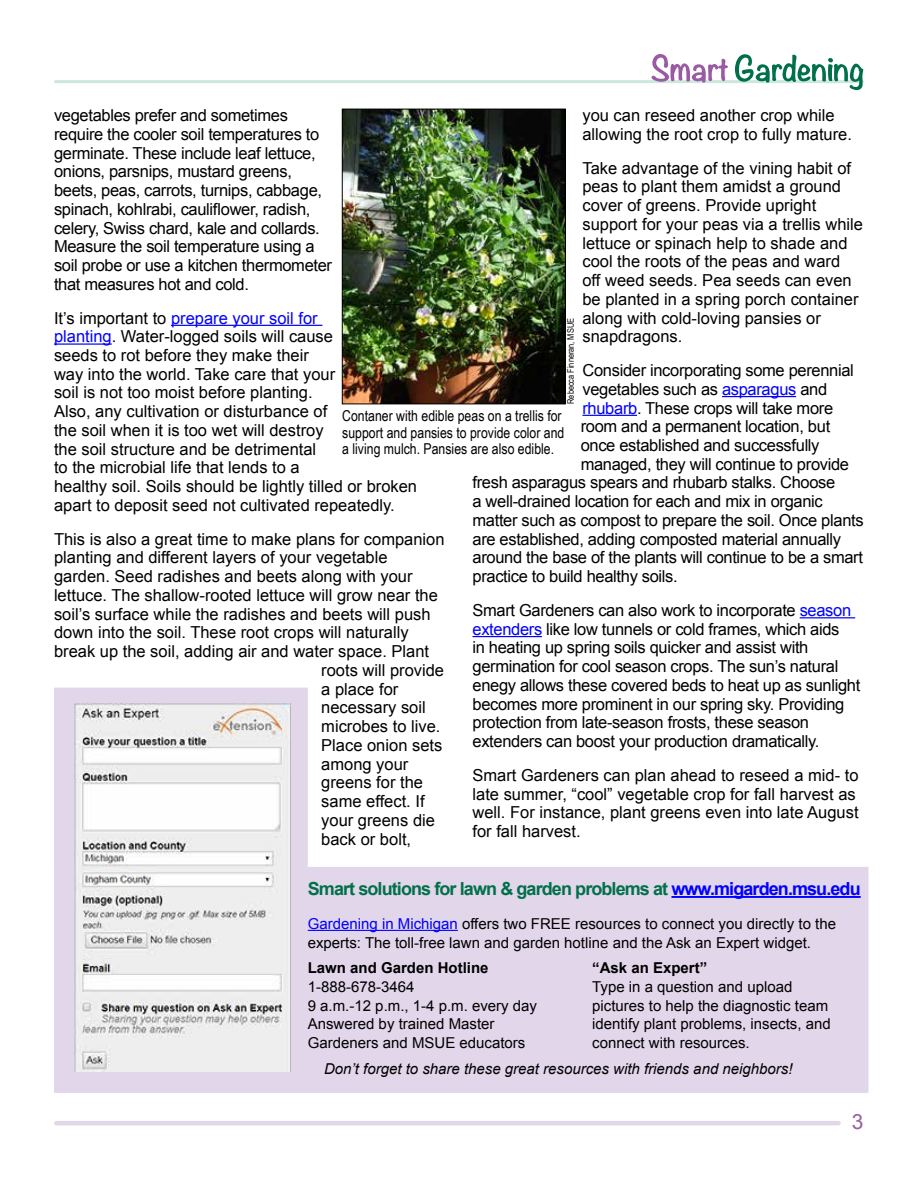
<style>
.page{position:relative;width:918px;height:1188px;background:#fff}
.page>*{position:absolute;margin:0;border:0;box-sizing:border-box;transform-origin:0 0}
.t1{font:21px "Arial";color:#9b5ba4}
.t2{font:700 18px "Arial";letter-spacing:-.05em;color:#00704a}
.t3{font:16.5px/18.8px "Arial";color:#000}
.t4{font:16.5px/18.8px "Arial";letter-spacing:-.02em;color:#000}
.t5{font:15px/18.8px "Arial";color:#000}
.t6{font:15px/16.5px "Arial Narrow";color:#000}
.t7{font:italic 15px "Arial";color:#000}
.t8{font:700 15px "Arial";color:#000}
.t9{font:9px "Arial Narrow";color:#000}
.s1{color:#00f}
</style>
<div class="page">
<hr style="left:56px;top:80px;width:806px;height:3px;background:#cbe8db">
<svg style="left:652px;top:54px;width:76px;height:29px"></svg>
<svg style="left:735px;top:54px;width:128px;height:36px"></svg>
<hr style="left:56px;top:1121px;width:783px;height:4px;background:#e2d6ea">
<hr style="left:171px;top:325px;width:151px;height:1px;background:#00f">
<hr style="left:54px;top:343px;width:58px;height:2px;background:#00f">
<hr style="left:722px;top:396px;width:74px;height:1px;background:#00f">
<hr style="left:582px;top:415px;width:55px;height:1px;background:#00f">
<hr style="left:800px;top:617px;width:55px;height:1px;background:#00f">
<hr style="left:472px;top:636px;width:70px;height:1px;background:#00f">
<img style="left:344px;top:111px;width:220px;height:291px">
<div style="left:342px;top:109px;width:224px;height:295px;border:1px solid #000"></div>
<div style="left:54px;top:867px;width:814px;height:226px;background:#e2d6ea"></div>
<hr style="left:671px;top:896px;width:190px;height:2px;background:#00f">
<hr style="left:308px;top:930px;width:150px;height:1px;background:#00f">
<div style="left:54px;top:688px;width:254px;height:194px;background:#e2d6ea"></div>
<img style="left:74px;top:704px;width:216px;height:368px">
<p class="t4" style="left:54px;top:106px;width:280px">vegetables prefer and sometimes require the cooler soil temperatures to germinate. These include leaf lettuce, onions, parsnips, mustard greens, beets, peas, carrots, turnips, cabbage, spinach, kohlrabi, cauliflower, radish, celery, Swiss chard, kale and collards.<br>Measure the soil temperature using a soil probe or use a kitchen thermometer that measures hot and cold.</p>
<p class="t3" style="left:54px;top:309px;width:365px">It’s important to <span class="s1">prepare your soil for<br>planting</span>. Water-logged soils will cause<br>seeds to rot before they make their<br>way into the world. Take care that your<br>soil is not too moist before planting.<br>Also, any cultivation or disturbance of<br>the soil when it is too wet will destroy<br>the soil structure and be detrimental<br>to the microbial life that lends to a<br>healthy soil. Soils should be lightly tilled or broken apart to deposit seed not cultivated repeatedly.</p>
<p class="t3" style="left:54px;top:530px;width:392px">This is also a great time to make plans for companion</p>
<p class="t3" style="left:54px;top:548px;width:335px">planting and different layers of your vegetable</p>
<p class="t3" style="left:54px;top:567px;width:360px">garden. Seed radishes and beets along with your</p>
<p class="t3" style="left:54px;top:586px;width:385px">lettuce. The shallow-rooted lettuce will grow near the</p>
<p class="t3" style="left:54px;top:605px;width:378px">soil’s surface while the radishes and beets will push</p>
<p class="t3" style="left:54px;top:623px;width:356px">down into the soil. These root crops will naturally</p>
<p class="t3" style="left:54px;top:642px;width:377px">break up the soil, adding air and water space. Plant</p>
<p class="t3" style="left:321px;top:661px;width:124px">roots will provide</p>
<p class="t3" style="left:321px;top:680px;width:79px">a place for</p>
<p class="t3" style="left:321px;top:698px;width:106px">necessary soil</p>
<p class="t3" style="left:321px;top:717px;width:121px">microbes to live.</p>
<p class="t3" style="left:321px;top:736px;width:123px">Place onion sets</p>
<p class="t3" style="left:321px;top:755px;width:89px">among your</p>
<p class="t3" style="left:321px;top:773px;width:103px">greens for the</p>
<p class="t3" style="left:321px;top:792px;width:105px">same effect. If</p>
<p class="t3" style="left:321px;top:811px;width:115px">your greens die</p>
<p class="t3" style="left:321px;top:830px;width:91px">back or bolt,</p>
<p class="t3" style="left:582px;top:106px;width:271px">you can reseed another crop while allowing the root crop to fully mature.</p>
<p class="t3" style="left:582px;top:159px;width:282px">Take advantage of the vining habit of peas to plant them amidst a ground cover of greens. Provide upright support for your peas via a trellis while lettuce or spinach help to shade and cool the roots of the peas and ward<br>off weed seeds. Pea seeds can even be planted in a spring porch container along with cold-loving pansies or snapdragons.</p>
<p class="t4" style="left:582px;top:361px;width:273px">Consider incorporating some perennial</p>
<p class="t4" style="left:582px;top:380px;width:246px">vegetables such as <span class="s1">asparagus</span> and</p>
<p class="t4" style="left:582px;top:399px;width:252px"><span class="s1">rhubarb</span>. These crops will take more</p>
<p class="t4" style="left:581px;top:417px;width:251px">room and a permanent location, but</p>
<p class="t4" style="left:581px;top:436px;width:240px">once established and successfully</p>
<p class="t4" style="left:581px;top:455px;width:270px">managed, they will continue to provide</p>
<p class="t4" style="left:473px;top:473px;width:364px">fresh asparagus spears and rhubarb stalks. Choose</p>
<p class="t4" style="left:473px;top:492px;width:352px">a well-drained location for each and mix in organic</p>
<p class="t4" style="left:473px;top:511px;width:393px">matter such as compost to prepare the soil. Once plants</p>
<p class="t4" style="left:473px;top:530px;width:370px">are established, adding composted material annually</p>
<p class="t4" style="left:473px;top:548px;width:392px">around the base of the plants will continue to be a smart</p>
<p class="t4" style="left:473px;top:567px;width:207px">practice to build healthy soils.</p>
<p class="t4" style="left:473px;top:601px;width:389px">Smart Gardeners can also work to incorporate <span class="s1">season extenders</span> like low tunnels or cold frames, which aids<br>in heating up spring soils quicker and assist with germination for cool season crops. The sun’s natural enegy allows these covered beds to heat up as sunlight becomes more prominent in our spring sky. Providing protection from late-season frosts, these season extenders can boost your production dramatically.</p>
<p class="t3" style="left:473px;top:766px;width:388px">Smart Gardeners can plan ahead to reseed a mid- to late summer, “cool” vegetable crop for fall harvest as well. For instance, plant greens even into late August for fall harvest.</p>
<p class="t9" style="left:564px;top:404px;width:87px;rotate:-90deg">Rebecca Finneran, MSUE</p>
<p class="t6" style="left:342px;top:407px;width:224px">Contaner with edible peas on a trellis for support and pansies to provide color and a living mulch. Pansies are also edible.</p>
<p class="t2" style="left:308px;top:877px;width:554px">Smart solutions for lawn &amp; garden problems at <span class="s1">www.migarden.msu.edu</span></p>
<p class="t5" style="left:308px;top:914px;width:530px"><span class="s1">Gardening in Michigan</span> offers two FREE resources to connect you directly to the experts: The toll-free lawn and garden hotline and the Ask an Expert widget.</p>
<p class="t8" style="left:308px;top:958px;width:182px">Lawn and Garden Hotline</p>
<p class="t5" style="left:308px;top:977px;width:231px">1-888-678-3464<br>9 a.m.-12 p.m., 1-4 p.m. every day<br>Answered by trained Master<br>Gardeners and MSUE educators</p>
<p class="t8" style="left:592px;top:958px;width:117px">“Ask an Expert”</p>
<p class="t5" style="left:592px;top:977px;width:240px">Type in a question and upload pictures to help the diagnostic team identify plant problems, insects, and connect with resources.</p>
<p class="t7" style="left:324px;top:1059px;width:470px">Don’t forget to share these great resources with friends and neighbors!</p>
<p class="t1" style="left:852px;top:1108px;width:13px">3</p>
</div>
